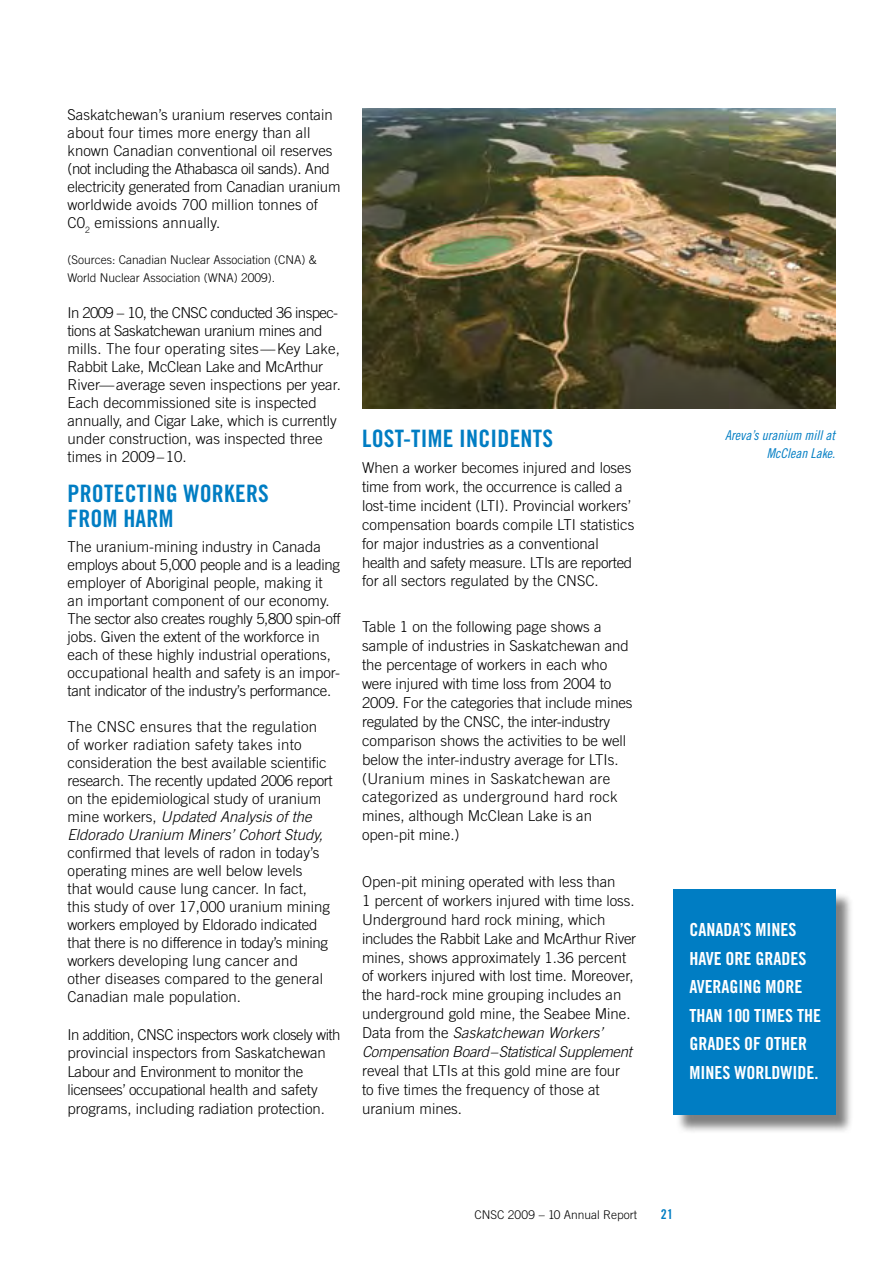
<style>
.page{position:relative;width:893px;height:1263px;background:#fff}
.page>*{position:absolute;margin:0;border:0;box-sizing:border-box;transform-origin:0 0}
.t1{font:24px/25.5px "Trade Gothic Bold Cond Twenty";letter-spacing:.01em;color:#007dc3}
.t2{font:18px/28.5px "Trade Gothic Bold Cond Twenty";color:#fff}
.t3{font:300 15px/18px "Trade Gothic";color:#000}
.t4{font:13.5px/18px "Trade Gothic Cond Eighteen Obl";color:#007dc3;text-align:right}
.t5{font:13.5px "Trade Gothic Bold Cond Twenty";color:#007dc3}
.t6{font:300 12px/18px "Trade Gothic";color:#000}
.s1{font-style:italic}
</style>
<div class="page">
<img style="left:362px;top:108px;width:473px;height:300px">
<div style="left:675px;top:891px;width:193px;height:253px;background:#000;opacity:.5"></div>
<div style="left:673px;top:889px;width:162px;height:225px;background:#007dc3"></div>
<p class="t3" style="left:68px;top:105px;width:275px">Saskatchewan’s uranium reserves contain about four times more energy than all known Canadian conventional oil reserves (not including the Athabasca oil sands). And electricity generated from Canadian uranium worldwide avoids 700 million tonnes of C0<sub>2</sub> emissions annually.</p>
<p class="t6" style="left:68px;top:250px;width:251px">(Sources: Canadian N uclear Association (CNA) &amp;<br>World N uclear Association (WNA) 2009).</p>
<p class="t3" style="left:68px;top:303px;width:275px">I n 2009 – 10, the CNSC conducted 36 inspec&shy;tions at Saskatchewan uranium mines and mills. The four operating sites—Key Lake, Rabbit Lake, McClean Lake and McArthur<br>R iver—average seven inspections per year.<br>Each decommissioned site is inspected annually, and Cigar Lake, which is currently under construction, was inspected three times in 2009–10.</p>
<h1 class="t1" style="left:68px;top:480px;width:203px">PROTECTING WORKERS<br>FROM HARM</h1>
<p class="t3" style="left:68px;top:537px;width:275px">The uranium-mining industry in Canada employs about 5,000 people and is a leading employer of Aboriginal people, making it an important component of our economy.<br>The sector also creates roughly 5,800 spin-off jobs. Given the extent of the workforce in each of these highly industrial operations, occupational health and safety is an impor&shy;tant indicator of the industry’s performance.</p>
<p class="t3" style="left:67px;top:717px;width:267px">The CNSC ensures that the regulation of worker radiation safety takes into consideration the best available scientific research. The recently updated 2006 report on the epidemiological study of uranium mine workers, <span class="s1">Updated Analysis of the Eldorado Uranium Miners’ Cohort Study,</span></p>
<p class="t3" style="left:67px;top:843px;width:264px">confirmed that levels of radon in today’s operating mines are well below levels that would cause lung cancer. I n fact, this study of over 17,000 uranium mining workers employed by Eldorado indicated that there is no difference in today’s mining workers developing lung cancer and other diseases compared to the general Canadian male population.</p>
<p class="t3" style="left:68px;top:1025px;width:275px;line-height:18.5px">I n addition, CNSC inspectors work closely with provincial inspectors from Saskatchewan Labour and Environment to monitor the licensees’ occupational health and safety programs, including radiation protection.</p>
<h1 class="t1" style="left:362px;top:426px;width:192px">LOST-TIME INCIDENTS</h1>
<p class="t3" style="left:362px;top:458px;width:274px;line-height:18.9px">When a worker becomes injured and loses time from work, the occurrence is called a lost-time incident (LTI ). Provincial workers’ compensation boards compile LTI statistics for major industries as a conventional health and safety measure. LTI s are reported for all sectors regulated by the CN SC.</p>
<p class="t3" style="left:362px;top:617px;width:272px;line-height:18.9px">Table 1 on the following page shows a sample of industries in Saskatchewan and the percentage of workers in each who were injured with time loss from 2004 to 2009. For the categories that include mines regulated by the CN SC, the inter-industry comparison shows the activities to be well below the inter-industry average for LTI s. (U ranium mines in Saskatchewan are categorized as underground hard rock mines, although McClean Lake is an open-pit mine.)</p>
<p class="t3" style="left:362px;top:872px;width:276px;line-height:18.9px">Open-pit mining operated with less than<br>1 percent of workers injured with time loss.<br>U nderground hard rock mining, which includes the Rabbit Lake and McArthur R iver mines, shows approximately 1.36 percent of workers injured with lost time. M oreover, the hard-rock mine grouping includes an underground gold mine, the Seabee M ine.<br>Data from the <span class="s1">Saskatchewan Workers’ Compensation Board–Statistical Supplement</span></p>
<p class="t3" style="left:362px;top:1061px;width:260px;line-height:19.2px">reveal that LTIs at this gold mine are four to five times the frequency of those at uranium mines.</p>
<p class="t4" style="left:725px;top:426px;width:111px">Areva’s uranium mill at<br>McClean Lake.</p>
<p class="t2" style="left:689px;top:915px;width:133px">CANADA’S MINES<br>HAVE ORE GRADES<br>AVERAGING MORE<br>THAN 100 TIMES THE<br>GRADES OF OTHER<br>MINES WORLDWIDE.</p>
<p class="t6" style="left:475px;top:1206px;width:164px">CNSC 2009 – 10 Annual Report</p>
<p class="t5" style="left:661px;top:1206px;width:14px">21</p>
</div>
